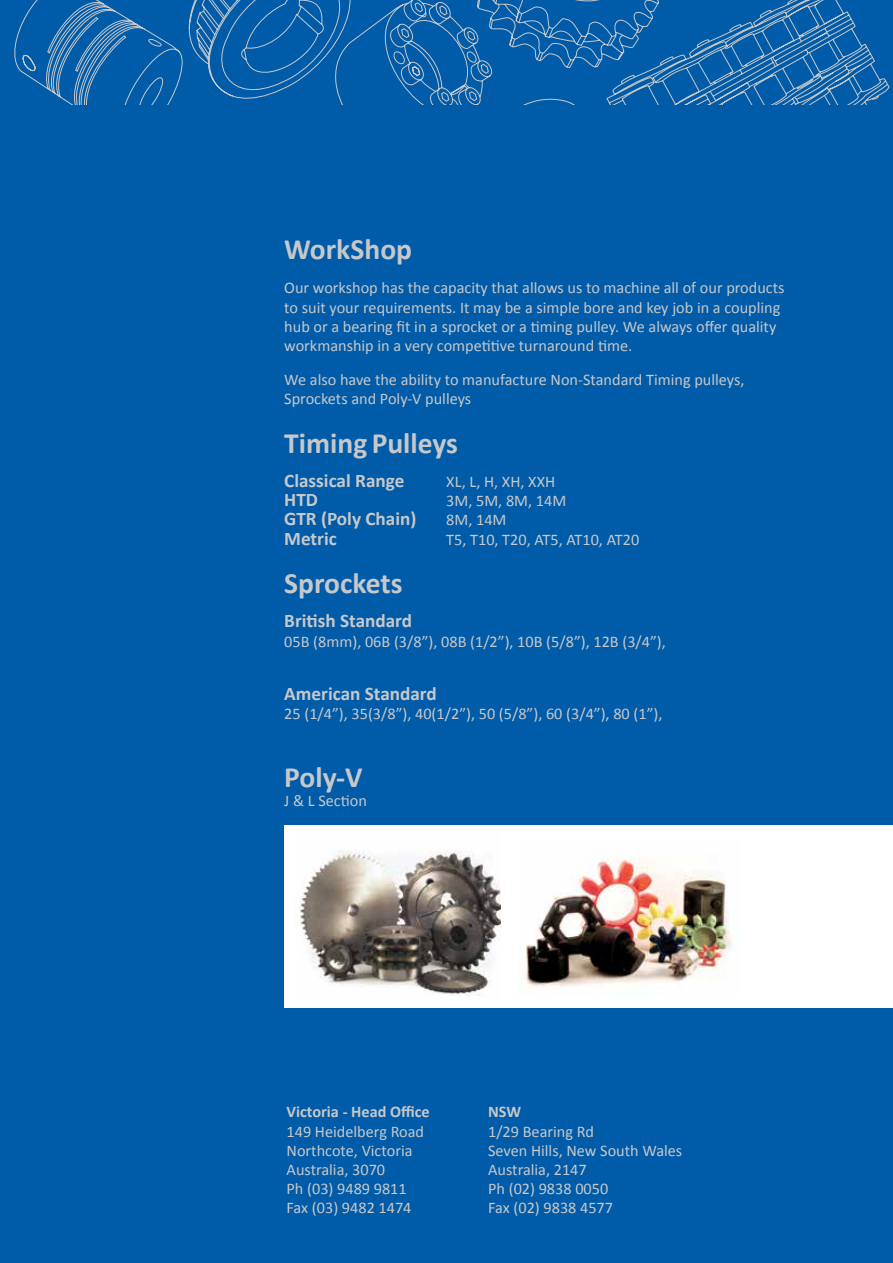
<style>
.page{position:relative;width:893px;height:1263px;background:#005ba8}
.page>*{position:absolute;margin:0;border:0;box-sizing:border-box;transform-origin:0 0}
.t1{font:700 29.55px "Calibri";color:#c7c8ca}
.t2{font:700 19.2px "Calibri";color:#c7c8ca}
.t3{font:16.2px/19.2px "Calibri";color:#c7c8ca}
.t4{font:700 16.2px "Calibri";color:#c7c8ca}
</style>
<div class="page">
<div style="left:284px;top:825px;width:609px;height:183px;background:#fff"></div>
<svg style="left:14px;top:0;width:876px;height:104px"></svg>
<img style="left:299px;top:849px;width:202px;height:147px">
<img style="left:524px;top:857px;width:209px;height:132px">
<h1 class="t1" style="left:284px;top:231px;width:129px">WorkShop</h1>
<p class="t3" style="left:284px;top:278px;width:502px">Our workshop has the capacity that allows us to machine all of our products to suit your requirements. It may be a simple bore and key job in a coupling hub or a bearing fit in a sprocket or a timing pulley. We always offer quality workmanship in a very competitive turnaround time.</p>
<p class="t3" style="left:284px;top:369px;width:462px">We also have the ability to manufacture Non-Standard Timing pulleys,<br>Sprockets and Poly-V pulleys</p>
<h1 class="t1" style="left:284px;top:425px;width:175px">Timing Pulleys</h1>
<p class="t2" style="left:284px;top:469px;width:122px">Classical Range</p>
<p class="t3" style="left:446px;top:471px;width:110px">XL, L, H, XH, XXH</p>
<p class="t2" style="left:284px;top:488px;width:35px">HTD</p>
<p class="t3" style="left:446px;top:490px;width:121px">3M, 5M, 8M, 14M</p>
<p class="t2" style="left:284px;top:507px;width:134px">GTR (Poly Chain)</p>
<p class="t3" style="left:446px;top:510px;width:62px">8M, 14M</p>
<p class="t2" style="left:284px;top:526px;width:54px">Metric</p>
<p class="t3" style="left:446px;top:529px;width:194px">T5, T10, T20, AT5, AT10, AT20</p>
<h1 class="t1" style="left:284px;top:565px;width:120px">Sprockets</h1>
<p class="t2" style="left:284px;top:609px;width:129px">British Standard</p>
<p class="t3" style="left:284px;top:631px;width:383px">05B (8mm), 06B (3/8”), 08B (1/2”), 10B (5/8”), 12B (3/4”),</p>
<p class="t2" style="left:284px;top:681px;width:154px">American Standard</p>
<p class="t3" style="left:284px;top:703px;width:380px">25 (1/4”), 35(3/8”), 40(1/2”), 50 (5/8”), 60 (3/4”), 80 (1”),</p>
<h1 class="t1" style="left:284px;top:759px;width:80px">Poly-V</h1>
<p class="t3" style="left:284px;top:790px;width:84px">J &amp; L Section</p>
<p class="t4" style="left:287px;top:1102px;width:145px">Victoria - Head Office</p>
<p class="t3" style="left:287px;top:1121px;width:139px">149 Heidelberg Road<br>Northcote, Victoria<br>Australia, 3070<br>Ph (03) 9489 9811<br>Fax (03) 9482 1474</p>
<p class="t4" style="left:488px;top:1102px;width:34px">NSW</p>
<p class="t3" style="left:488px;top:1121px;width:196px">1/29 Bearing Rd<br>Seven Hills, New South Wales<br>Australia, 2147<br>Ph (02) 9838 0050<br>Fax (02) 9838 4577</p>
</div>
